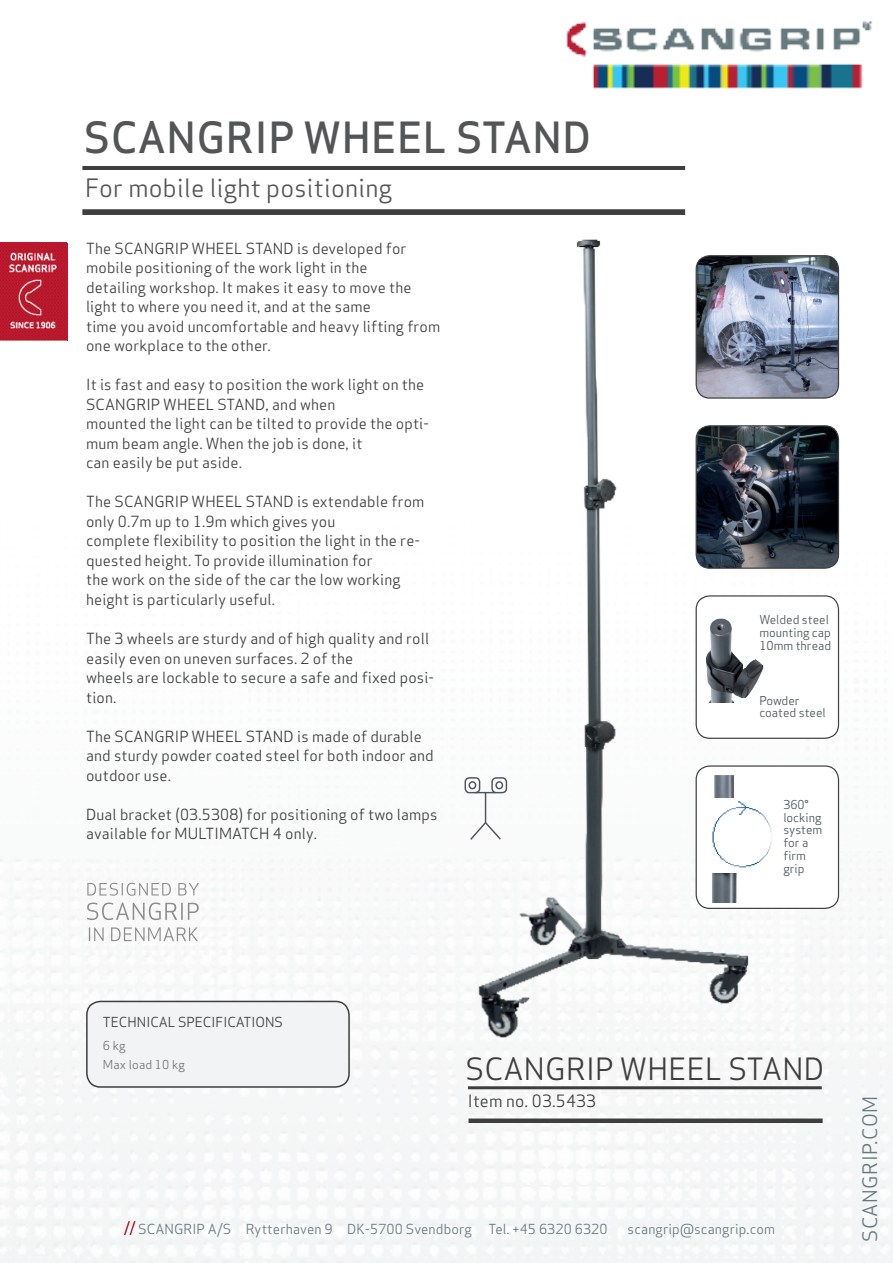
<style>
.page{position:relative;width:893px;height:1263px;background:#fff}
.page>*{position:absolute;margin:0;border:0;box-sizing:border-box;transform-origin:0 0}
.t1{font:500 42px "Apex Sans";letter-spacing:.01em;color:#545557}
.t2{font:30px "Apex Sans";letter-spacing:.01em;color:#3e3e3f}
.t3{font:24.75px "Apex Sans";letter-spacing:.01em;color:#545557}
.t4{font:19.5px "Apex Sans";letter-spacing:.03em;color:#66797d}
.t5{font:16.65px "Apex Sans";letter-spacing:.01em;color:#3e3e3f}
.t6{font:15px/19.5px "Apex Sans";letter-spacing:.01em;color:#3e3e3f}
.t7{font:13.5px "Apex Sans";letter-spacing:.01em;color:#66797d}
.t8{font:13.5px "Apex Sans";color:#3e3e3f}
.t9{font:12px/12.8px "Apex Sans";color:#4d545a}
.vare_nr{font:12px/19.5px "Apex Sans";letter-spacing:.01em;color:#727376}
</style>
<div class="page">
<img style="left:0;top:512px;width:893px;height:751px">
<svg style="left:124px;top:1221px;width:12px;height:14px"></svg>
<div style="left:82px;top:209px;width:603px;height:6px;background:#3e3e3f"></div>
<div style="left:87px;top:1001px;width:262px;height:86px;background:#f2f3f4;border-radius:14px"></div>
<div style="left:86px;top:1001px;width:264px;height:87px;border:2px solid #3e3e3f;border-radius:14px"></div>
<img style="left:0;top:243px;width:67px;height:97px">
<svg style="left:89px;top:927px;width:109px;height:14px"></svg>
<svg style="left:87px;top:902px;width:112px;height:18px"></svg>
<svg style="left:87px;top:883px;width:112px;height:13px"></svg>
<hr style="left:82px;top:166px;width:603px;height:4px;background:#3e3e3f">
<img style="left:454px;top:239px;width:312px;height:808px">
<img style="left:696px;top:256px;width:141px;height:142px">
<div style="left:696px;top:255px;width:143px;height:144px;border:1px solid #3e3e3f;border-radius:14px"></div>
<img style="left:696px;top:426px;width:142px;height:142px">
<div style="left:696px;top:425px;width:143px;height:144px;border:1px solid #3e3e3f;border-radius:14px"></div>
<div style="left:696px;top:596px;width:142px;height:142px;background:#fff;border-radius:14px"></div>
<img style="left:706px;top:618px;width:58px;height:84px">
<div style="left:696px;top:595px;width:143px;height:144px;border:1px solid #3e3e3f;border-radius:14px"></div>
<div style="left:696px;top:766px;width:142px;height:142px;background:#fff;border-radius:14px"></div>
<img style="left:712px;top:775px;width:25px;height:127px">
<div style="left:696px;top:765px;width:143px;height:144px;border:1px solid #3e3e3f;border-radius:14px"></div>
<img style="left:712px;top:799px;width:60px;height:73px">
<div style="left:469px;top:1118px;width:354px;height:5px;background:#3e3e3f"></div>
<hr style="left:468px;top:1086px;width:354px;height:3px;background:#3e3e3f">
<img style="left:551px;top:20px;width:322px;height:195px">
<svg style="left:478px;top:792px;width:15px;height:1px"></svg>
<hr style="left:485px;top:792px;width:1px;height:31px;background:#4d545a">
<svg style="left:469px;top:821px;width:33px;height:20px"></svg>
<div style="left:465px;top:777px;width:15px;height:16px;border:1px solid #4d545a;border-radius:4px"></div>
<div style="left:468px;top:781px;width:8px;height:8px;border:1px solid #4d545a;border-radius:50%"></div>
<div style="left:491px;top:777px;width:16px;height:16px;border:1px solid #4d545a;border-radius:4px"></div>
<div style="left:495px;top:781px;width:8px;height:8px;border:1px solid #4d545a;border-radius:50%"></div>
<p class="t1" style="left:84px;top:100px;width:509px">SCANGRIP WHEEL STAND</p>
<p class="t3" style="left:85px;top:168px;width:309px">For mobile light positioning</p>
<p class="t6" style="left:86px;top:237px;width:322px">The SCANGRIP WHEEL STAND is developed for mobile positioning of the work light in the</p>
<p class="t6" style="left:86px;top:276px;width:327px">detailing workshop. It makes it easy to move the light to where you need it, and at the same</p>
<p class="t6" style="left:86px;top:315px;width:356px">time you avoid uncomfortable and heavy lifting from one workplace to the other.</p>
<p class="t6" style="left:86px;top:374px;width:340px">It is fast and easy to position the work light on the<br>SCANGRIP WHEEL STAND, and when</p>
<p class="t6" style="left:86px;top:413px;width:344px">mounted the light can be tilted to provide the opti&shy;mum beam angle. When the job is done, it</p>
<p class="t6" style="left:86px;top:452px;width:157px">can easily be put aside.</p>
<p class="t6" style="left:86px;top:491px;width:340px">The SCANGRIP WHEEL STAND is extendable from only 0.7m up to 1.9m which gives you</p>
<p class="t6" style="left:86px;top:530px;width:336px">complete flexibility to position the light in the re&shy;quested height. To provide illumination for</p>
<p class="t6" style="left:86px;top:569px;width:316px">the work on the side of the car the low working height is particularly useful.</p>
<p class="t6" style="left:86px;top:627px;width:344px">The 3 wheels are sturdy and of high quality and roll easily even on uneven surfaces. 2 of the</p>
<p class="t6" style="left:86px;top:666px;width:350px">wheels are lockable to secure a safe and fixed posi&shy;tion.</p>
<p class="t6" style="left:86px;top:725px;width:349px">The SCANGRIP WHEEL STAND is made of durable and sturdy powder coated steel for both indoor and outdoor use.</p>
<p class="t6" style="left:86px;top:803px;width:353px">Dual bracket (03.5308) for positioning of two lamps available for MULTIMATCH 4 only.</p>
<p class="t9" style="left:783px;top:797px;width:41px">360° locking system</p>
<p class="t9" style="left:759px;top:612px;width:73px">Welded steel mounting cap</p>
<p class="t9" style="left:759px;top:638px;width:73px">10mm thread</p>
<p class="t9" style="left:759px;top:693px;width:68px">Powder coated steel</p>
<p class="t9" style="left:783px;top:835px;width:27px">for a firm grip</p>
<p class="t8" style="left:103px;top:1010px;width:181px">TECHNICAL SPECIFICATIONS</p>
<p class="vare_nr" style="left:103px;top:1034px;width:84px">6 kg<br>Max load 10 kg</p>
<p class="t2" style="left:466px;top:1045px;width:360px">SCANGRIP WHEEL STAND</p>
<p class="t5" style="left:468px;top:1087px;width:130px">Item no. 03.5433</p>
<p class="t7" style="left:138px;top:1218px;width:471px">SCANGRIP A/S Rytterhaven 9 DK-5700 Svendborg Tel. +45 6320 6320</p>
<p class="t7" style="left:628px;top:1218px;width:149px">scangrip@scangrip.com</p>
<p class="t4" style="left:854px;top:1242px;width:148px;rotate:-90deg">SCANGRIP.COM</p>
</div>
